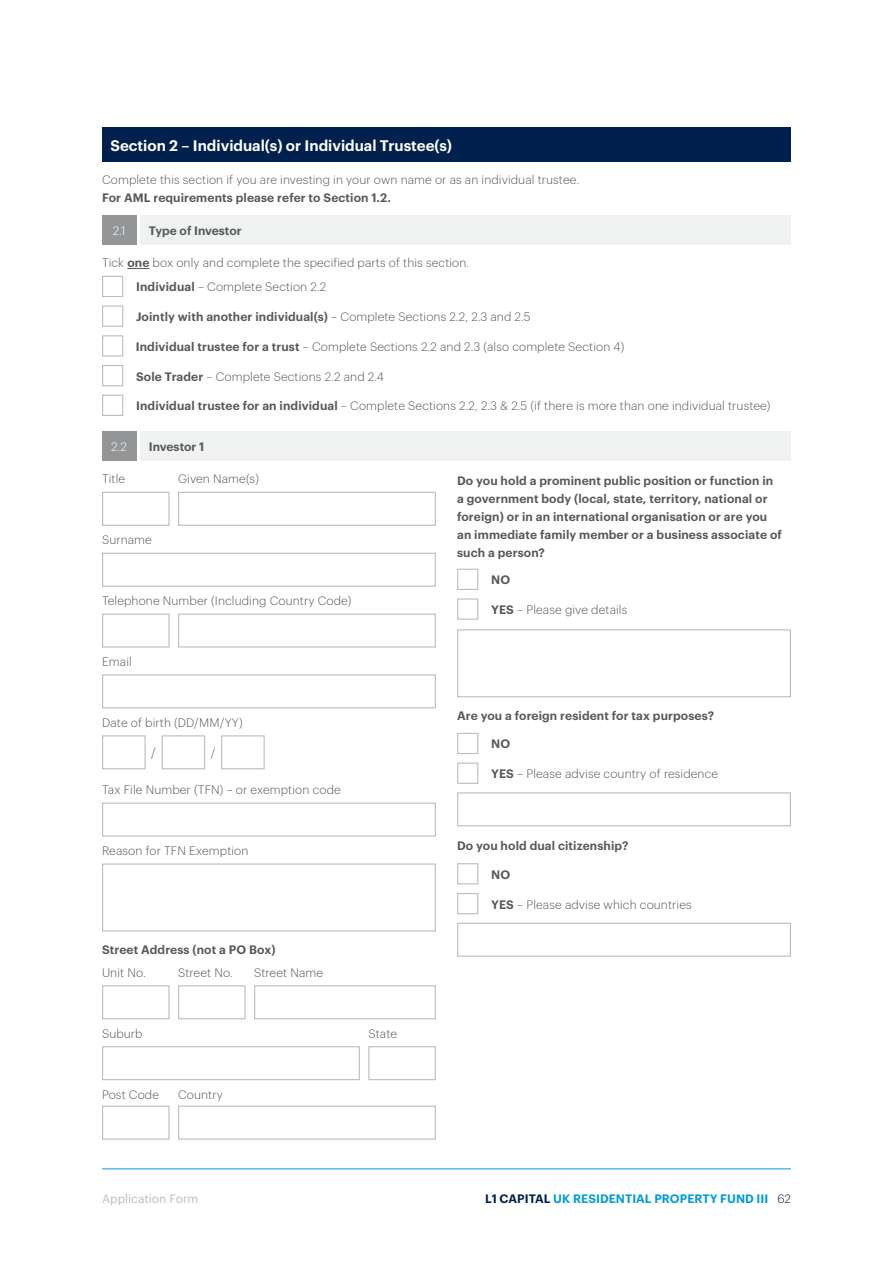
<style>
.page{position:relative;width:893px;height:1263px;background:#fff}
.page>*{position:absolute;margin:0;border:0;box-sizing:border-box;transform-origin:0 0}
.t1{font:600 15px "Graphik";color:#fff}
.t2{font:300 12px "Graphik";letter-spacing:.01em;color:#57585b}
.t3{font:600 12px/18px "Graphik";letter-spacing:.01em;color:#57585b}
.t4{font:600 12px "Graphik";letter-spacing:.005em;color:#009cdb}
.t5{font:12px "Graphik";color:#bbbdc0}
.t6{font:300 12px "Graphik";color:#fff}
.s1{font-weight:600}
.s2{font-weight:300}
.s3{color:#00204e}
.s4{font-weight:300;color:#00204e}
</style>
<div class="page">
<hr style="left:102px;top:1168px;width:689px;height:1px;background:#009cdb">
<div style="left:102px;top:128px;width:689px;height:34px;background:#00204e"></div>
<div style="left:140px;top:215px;width:651px;height:30px;background:#f0f1f1"></div>
<div style="left:102px;top:215px;width:34px;height:30px;background:#939597"></div>
<div style="left:102px;top:276px;width:21px;height:21px;border:1px solid #bbbdc0"></div>
<div style="left:102px;top:306px;width:21px;height:21px;border:1px solid #bbbdc0"></div>
<div style="left:102px;top:335px;width:21px;height:21px;border:1px solid #bbbdc0"></div>
<div style="left:102px;top:365px;width:21px;height:21px;border:1px solid #bbbdc0"></div>
<div style="left:102px;top:395px;width:21px;height:21px;border:1px solid #bbbdc0"></div>
<svg style="left:127px;top:268px;width:23px;height:1px"></svg>
<div style="left:140px;top:431px;width:651px;height:30px;background:#f0f1f1"></div>
<div style="left:102px;top:431px;width:34px;height:30px;background:#939597"></div>
<div style="left:102px;top:492px;width:68px;height:34px;border:1px solid #bbbdc0"></div>
<div style="left:102px;top:613px;width:68px;height:34px;border:1px solid #bbbdc0"></div>
<div style="left:178px;top:492px;width:258px;height:34px;border:1px solid #bbbdc0"></div>
<div style="left:178px;top:613px;width:258px;height:34px;border:1px solid #bbbdc0"></div>
<div style="left:102px;top:863px;width:334px;height:68px;border:1px solid #bbbdc0"></div>
<div style="left:457px;top:629px;width:334px;height:68px;border:1px solid #bbbdc0"></div>
<div style="left:457px;top:792px;width:334px;height:34px;border:1px solid #bbbdc0"></div>
<div style="left:457px;top:923px;width:334px;height:34px;border:1px solid #bbbdc0"></div>
<div style="left:102px;top:985px;width:68px;height:34px;border:1px solid #bbbdc0"></div>
<div style="left:368px;top:1046px;width:68px;height:34px;border:1px solid #bbbdc0"></div>
<div style="left:102px;top:1046px;width:258px;height:34px;border:1px solid #bbbdc0"></div>
<div style="left:178px;top:985px;width:68px;height:34px;border:1px solid #bbbdc0"></div>
<div style="left:254px;top:985px;width:182px;height:34px;border:1px solid #bbbdc0"></div>
<div style="left:102px;top:803px;width:334px;height:34px;border:1px solid #bbbdc0"></div>
<div style="left:102px;top:553px;width:334px;height:34px;border:1px solid #bbbdc0"></div>
<div style="left:102px;top:674px;width:334px;height:34px;border:1px solid #bbbdc0"></div>
<div style="left:102px;top:735px;width:44px;height:34px;border:1px solid #bbbdc0"></div>
<div style="left:162px;top:735px;width:43px;height:34px;border:1px solid #bbbdc0"></div>
<div style="left:221px;top:735px;width:44px;height:34px;border:1px solid #bbbdc0"></div>
<div style="left:457px;top:733px;width:21px;height:21px;border:1px solid #bbbdc0"></div>
<div style="left:457px;top:569px;width:21px;height:21px;border:1px solid #bbbdc0"></div>
<div style="left:457px;top:863px;width:21px;height:21px;border:1px solid #bbbdc0"></div>
<div style="left:457px;top:762px;width:21px;height:22px;border:1px solid #bbbdc0"></div>
<div style="left:457px;top:598px;width:21px;height:22px;border:1px solid #bbbdc0"></div>
<div style="left:457px;top:893px;width:21px;height:21px;border:1px solid #bbbdc0"></div>
<div style="left:102px;top:1105px;width:68px;height:35px;border:1px solid #bbbdc0"></div>
<div style="left:178px;top:1105px;width:258px;height:35px;border:1px solid #bbbdc0"></div>
<p class="t1" style="left:111px;top:139px;width:343px">Section 2 – Individual(s) or Individual Trustee(s)</p>
<p class="t2" style="left:102px;top:174px;width:479px">Complete this section if you are investing in your own name or as an individual trustee.</p>
<p class="t3" style="left:102px;top:190px;width:290px">For AML requirements please refer to Section 1.2.</p>
<p class="t6" style="left:113px;top:225px;width:14px">2.1</p>
<p class="t3" style="left:149px;top:222px;width:94px">Type of Investor</p>
<p class="t2" style="left:102px;top:258px;width:369px">Tick <span class="s1">one</span> box only and complete the specified parts of this section.</p>
<p class="t2" style="left:136px;top:282px;width:192px"><span class="s1">Individual</span> – Complete Section 2.2</p>
<p class="t3" style="left:136px;top:309px;width:396px">Jointly with another individual(s) <span class="s2">– Complete Sections 2.2, 2.3 and 2.5</span></p>
<p class="t2" style="left:136px;top:341px;width:490px"><span class="s1">Individual trustee for a trust</span> – Complete Sections 2.2 and 2.3 (also complete Section 4)</p>
<p class="t2" style="left:136px;top:371px;width:249px"><span class="s1">Sole Trader</span> – Complete Sections 2.2 and 2.4</p>
<p class="t2" style="left:136px;top:400px;width:636px"><span class="s1">Individual trustee for an individual</span> – Complete Sections 2.2, 2.3 &amp; 2.5 (if there is more than one individual trustee)</p>
<p class="t6" style="left:111px;top:441px;width:17px">2.2</p>
<p class="t3" style="left:149px;top:438px;width:57px">Investor 1</p>
<p class="t2" style="left:102px;top:473px;width:25px">Title</p>
<p class="t2" style="left:178px;top:473px;width:82px">Given Name(s)</p>
<p class="t2" style="left:102px;top:534px;width:51px">Surname</p>
<p class="t2" style="left:102px;top:595px;width:251px">Telephone Number (Including Country Code)</p>
<p class="t2" style="left:102px;top:656px;width:31px">Email</p>
<p class="t2" style="left:102px;top:717px;width:142px">Date of birth (DD/MM/YY)</p>
<p class="t2" style="left:151px;top:747px;width:6px">/</p>
<p class="t2" style="left:211px;top:747px;width:6px">/</p>
<p class="t2" style="left:102px;top:784px;width:240px">Tax File Number (TFN) – or exemption code</p>
<p class="t2" style="left:102px;top:845px;width:148px">Reason for TFN Exemption</p>
<p class="t3" style="left:102px;top:942px;width:175px">Street Address (not a PO Box)</p>
<p class="t2" style="left:102px;top:967px;width:45px">Unit No.</p>
<p class="t2" style="left:178px;top:967px;width:56px">Street No.</p>
<p class="t2" style="left:254px;top:967px;width:71px">Street Name</p>
<p class="t2" style="left:102px;top:1028px;width:42px">Suburb</p>
<p class="t2" style="left:368px;top:1028px;width:30px">State</p>
<p class="t2" style="left:102px;top:1089px;width:59px">Post Code</p>
<p class="t2" style="left:178px;top:1089px;width:46px">Country</p>
<p class="t3" style="left:457px;top:473px;width:326px">Do you hold a prominent public position or function in a government body (local, state, territory, national or foreign) or in an international organisation or are you an immediate family member or a business associate of such a person?</p>
<p class="t3" style="left:491px;top:572px;width:21px">NO</p>
<p class="t2" style="left:491px;top:604px;width:138px"><span class="s1">YES</span> – Please give details</p>
<p class="t3" style="left:457px;top:707px;width:258px">Are you a foreign resident for tax purposes?</p>
<p class="t3" style="left:491px;top:736px;width:21px">NO</p>
<p class="t2" style="left:491px;top:768px;width:229px"><span class="s1">YES</span> – Please advise country of residence</p>
<p class="t3" style="left:457px;top:838px;width:173px">Do you hold dual citizenship?</p>
<p class="t3" style="left:491px;top:866px;width:21px">NO</p>
<p class="t2" style="left:491px;top:899px;width:202px"><span class="s1">YES</span> – Please advise which countries</p>
<p class="t5" style="left:102px;top:1194px;width:98px">Application Form</p>
<p class="t4" style="left:485px;top:1194px;width:307px"><span class="s3">L1 CAPITAL</span> UK RESIDENTIAL PROPERTY FUND III <span class="s4">62</span></p>
</div>
